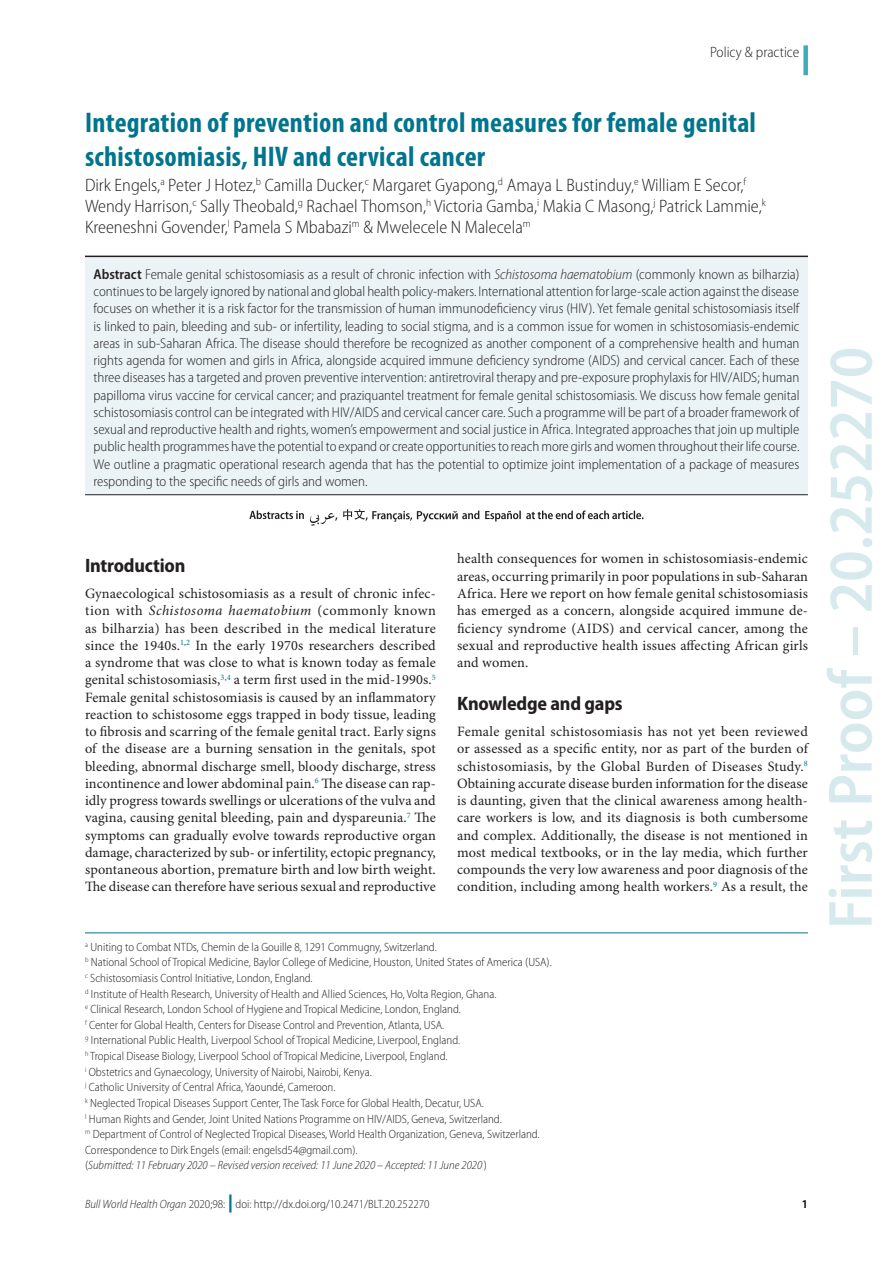
<style>
.page{position:relative;width:893px;height:1263px;background:#fff}
.page>*{position:absolute;margin:0;border:0;box-sizing:border-box;transform-origin:0 0}
.Watermark{font:600 semi-condensed 63px "Myriad Pro";color:#d6eaee}
.Article_Title{font:700 condensed 28.5px/33.8px "Myriad Pro";letter-spacing:.01em;color:#00758d}
.Head_1{font:700 semi-condensed 19.5px "Myriad Pro";letter-spacing:-.01em;color:#231f20}
.Authors{font:300 semi-condensed 18px/21px "Myriad Pro";color:#231f20}
.Section_Title{font:300 semi-condensed 15px "Myriad Pro";color:#231f20}
.Para_No_Ind{font:14.25px/17.2px "Minion Pro";letter-spacing:.005em;color:#231f20;text-align:justify}
.Abstract_No_Ind{font:300 semi-condensed 14.25px/17.2px "Myriad Pro";color:#231f20;text-align:justify}
.Affiliations{font:300 semi-condensed 12px "Myriad Pro";color:#231f20}
.Submission_info{font:italic 300 semi-condensed 12px "Myriad Pro";color:#231f20}
.t1{font:700 semi-condensed 12px "Myriad Pro";color:#231f20}
.s1{font-weight:600}
.s2{font-style:italic}
.s3{font-style:normal}
.s4{font-weight:900;font-stretch:normal;font-size:18px;color:#00758d}
</style>
<div class="page">
<div style="left:803px;top:45px;width:5px;height:30px;background:#3eacb9"></div>
<div style="left:85px;top:256px;width:723px;height:238px;background:#ebf3f6"></div>
<hr style="left:85px;top:932px;width:723px;height:1px;background:#00758d">
<hr style="left:85px;top:494px;width:723px;height:1px;background:#231f20">
<hr style="left:85px;top:256px;width:723px;height:1px;background:#231f20">
<svg style="left:310px;top:509px;width:334px;height:17px"></svg>
<svg style="left:249px;top:510px;width:55px;height:9px"></svg>
<p class="Section_Title" style="left:710px;top:44px;width:91px">Policy &amp; practice</p>
<p class="Article_Title" style="left:85px;top:106px;width:672px">Integration of prevention and control measures for female genital schistosomiasis, HIV and cervical cancer</p>
<p class="Authors" style="left:85px;top:175px;width:682px">Dirk Engels,<sup>a</sup> Peter J Hotez,<sup>b</sup> Camilla Ducker,<sup>c</sup> Margaret Gyapong,<sup>d</sup> Amaya L Bustinduy,<sup>e</sup> William E Secor,<sup>f<br></sup>Wendy Harrison,<sup>c</sup> Sally Theobald,<sup>g</sup> Rachael Thomson,<sup>h</sup> Victoria Gamba,<sup>i</sup> Makia C Masong,<sup>j</sup> Patrick Lammie,<sup>k<br></sup>Kreeneshni Govender,<sup>l</sup> Pamela S Mbabazi<sup>m</sup> &amp; Mwelecele N Malecela<sup>m</sup></p>
<p class="Abstract_No_Ind" style="left:94px;top:266px;width:707px"><span class="s1">Abstract</span> Female genital schistosomiasis as a result of chronic infection with <span class="s2">Schistosoma haematobium</span> (commonly known as bilharzia) continues to be largely ignored by national and global health policy-makers. International attention for large-scale action against the disease focuses on whether it is a risk factor for the transmission of human immunodeficiency virus (HIV). Yet female genital schistosomiasis itself is linked to pain, bleeding and sub- or infertility, leading to social stigma, and is a common issue for women in schistosomiasis-endemic areas in sub-Saharan Africa. The disease should therefore be recognized as another component of a comprehensive health and human rights agenda for women and girls in Africa, alongside acquired immune deficiency syndrome (AIDS) and cervical cancer. Each of these three diseases has a targeted and proven preventive intervention: antiretroviral therapy and pre-exposure prophylaxis for HIV/AIDS; human papilloma virus vaccine for cervical cancer; and praziquantel treatment for female genital schistosomiasis. We discuss how female genital schistosomiasis control can be integrated with HIV/AIDS and cervical cancer care. Such a programme will be part of a broader framework of sexual and reproductive health and rights, women’s empowerment and social justice in Africa. Integrated approaches that join up multiple public health programmes have the potential to expand or create opportunities to reach more girls and women throughout their life course.<br>We outline a pragmatic operational research agenda that has the potential to optimize joint implementation of a package of measures responding to the specific needs of girls and women.</p>
<p class="Head_1" style="left:85px;top:555px;width:102px">Introduction</p>
<p class="Para_No_Ind" style="left:85px;top:585px;width:352px">Gynaecological schistosomiasis as a result of chronic infec&shy;tion with <span class="s2">Schistosoma haematobium</span> (commonly known as bilharzia) has been described in the medical literature since the 1940s.<sup>1</sup><sup>,</sup><sup>2</sup> In the early 1970s researchers described a syndrome that was close to what is known today as female genital schistosomiasis,<sup>3</sup><sup>,</sup><sup>4</sup> a term first used in the mid-1990s.<sup>5<br></sup>Female genital schistosomiasis is caused by an inflammatory reaction to schistosome eggs trapped in body tissue, leading to fibrosis and scarring of the female genital tract. Early signs of the disease are a burning sensation in the genitals, spot bleeding, abnormal discharge smell, bloody discharge, stress incontinence and lower abdominal pain.<sup>6</sup> The disease can rap&shy;idly progress towards swellings or ulcerations of the vulva and vagina, causing genital bleeding, pain and dyspareunia.<sup>7</sup> The symptoms can gradually evolve towards reproductive organ damage, characterized by sub- or infertility, ectopic pregnancy, spontaneous abortion, premature birth and low birth weight.<br>The disease can therefore have serious sexual and reproductive</p>
<p class="Para_No_Ind" style="left:457px;top:551px;width:352px">health consequences for women in schistosomiasis-endemic areas, occurring primarily in poor populations in sub-Saharan Africa. Here we report on how female genital schistosomiasis has emerged as a concern, alongside acquired immune de&shy;ficiency syndrome (AIDS) and cervical cancer, among the sexual and reproductive health issues affecting African girls and women.</p>
<p class="Head_1" style="left:457px;top:693px;width:167px">Knowledge and gaps</p>
<p class="Para_No_Ind" style="left:457px;top:723px;width:352px">Female genital schistosomiasis has not yet been reviewed or assessed as a specific entity, nor as part of the burden of schistosomiasis, by the Global Burden of Diseases Study.<sup>8<br></sup>Obtaining accurate disease burden information for the disease is daunting, given that the clinical awareness among health&shy;care workers is low, and its diagnosis is both cumbersome and complex. Additionally, the disease is not mentioned in most medical textbooks, or in the lay media, which further compounds the very low awareness and poor diagnosis of the condition, including among health workers.<sup>9</sup> As a result, the</p>
<p class="Affiliations" style="left:85px;top:940px;width:353px"><sup>a</sup> Uniting to Combat NTDs, Chemin de la Gouille 8, 1291 Commugny, Switzerland.</p>
<p class="Affiliations" style="left:85px;top:956px;width:468px"><sup>b</sup> National School of Tropical Medicine, Baylor College of Medicine, Houston, United States of America (USA).</p>
<p class="Affiliations" style="left:85px;top:971px;width:229px"><sup>c</sup> Schistosomiasis Control Initiative, London, England.</p>
<p class="Affiliations" style="left:85px;top:987px;width:413px"><sup>d</sup> Institute of Health Research, University of Health and Allied Sciences, Ho, Volta Region, Ghana.</p>
<p class="Affiliations" style="left:85px;top:1003px;width:377px"><sup>e</sup> Clinical Research, London School of Hygiene and Tropical Medicine, London, England.</p>
<p class="Affiliations" style="left:85px;top:1018px;width:361px"><sup>f</sup> Center for Global Health, Centers for Disease Control and Prevention, Atlanta, USA.</p>
<p class="Affiliations" style="left:85px;top:1034px;width:377px"><sup>g</sup> International Public Health, Liverpool School of Tropical Medicine, Liverpool, England.</p>
<p class="Affiliations" style="left:85px;top:1049px;width:364px"><sup>h</sup> Tropical Disease Biology, Liverpool School of Tropical Medicine, Liverpool, England.</p>
<p class="Affiliations" style="left:85px;top:1065px;width:288px"><sup>i</sup> Obstetrics and Gynaecology, University of Nairobi, Nairobi, Kenya.</p>
<p class="Affiliations" style="left:85px;top:1081px;width:252px"><sup>j</sup> Catholic University of Central Africa, Yaoundé, Cameroon.</p>
<p class="Affiliations" style="left:85px;top:1096px;width:400px"><sup>k</sup> Neglected Tropical Diseases Support Center, The Task Force for Global Health, Decatur, USA.</p>
<p class="Affiliations" style="left:85px;top:1112px;width:418px"><sup>l</sup> Human Rights and Gender, Joint United Nations Programme on HIV/AIDS, Geneva, Switzerland.</p>
<p class="Affiliations" style="left:85px;top:1128px;width:456px"><sup>m</sup> Department of Control of Neglected Tropical Diseases, World Health Organization, Geneva, Switzerland.</p>
<p class="Affiliations" style="left:85px;top:1143px;width:274px">Correspondence to Dirk Engels (email: engelsd54@gmail.com).</p>
<p class="Submission_info" style="left:85px;top:1159px;width:403px"><span class="s3">(</span>Submitted: 11 February 2020 – Revised version received: 11 June 2020 – Accepted: 11 June 2020<span class="s3">)</span></p>
<p class="Affiliations" style="left:85px;top:1198px;width:346px"><span class="s2">Bull World Health Organ</span> 2020;98: <span class="s4">|</span> doi: http://dx.doi.org/10.2471/BLT.20.252270</p>
<p class="t1" style="left:802px;top:1197px;width:8px">1</p>
<p class="Watermark" style="left:816px;top:929px;width:584px;rotate:-90deg">First Proof – 20.252270</p>
</div>
